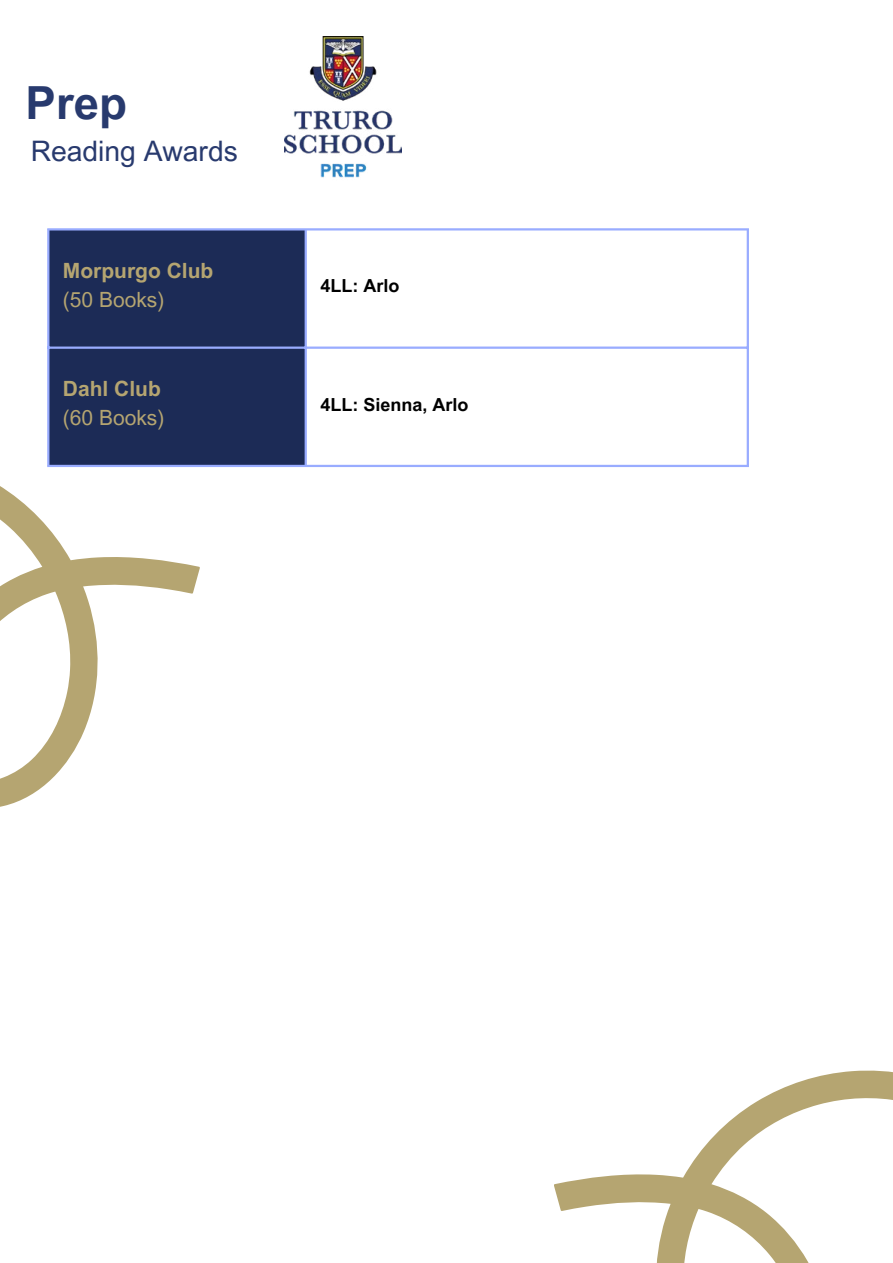
<style>
.page{position:relative;width:893px;height:1263px;background:#fff}
.page>*{position:absolute;margin:0;border:0;box-sizing:border-box;transform-origin:0 0}
.t1{font:700 45.6px "Arial MT Pro";color:#283a6e}
.t2{font:28.2px "Arial MT Pro";color:#283a6e}
.t3{font:700 21px "Arial MT Pro";color:#b5a571}
.t4{font:21px "Arial MT Pro";color:#b5a571}
.t5{font:700 18px "Arial MT Pro";color:#000}
</style>
<div class="page">
<svg style="left:0;top:486px;width:199px;height:321px"></svg>
<svg style="left:554px;top:1070px;width:339px;height:193px"></svg>
<div style="left:49px;top:230px;width:256px;height:235px;background:#1c2b56"></div>
<hr style="left:47px;top:230px;width:2px;height:235px;background:#99acff">
<hr style="left:305px;top:230px;width:2px;height:235px;background:#99acff">
<hr style="left:747px;top:230px;width:2px;height:235px;background:#99acff">
<hr style="left:47px;top:228px;width:702px;height:2px;background:#99acff">
<hr style="left:47px;top:346px;width:702px;height:3px;background:#99acff">
<hr style="left:47px;top:465px;width:702px;height:2px;background:#99acff">
<img style="left:284px;top:36px;width:117px;height:142px">
<h1 class="t1" style="left:26px;top:77px;width:103px">Prep</h1>
<h2 class="t2" style="left:31px;top:135px;width:209px">Reading Awards</h2>
<p class="t3" style="left:63px;top:258px;width:152px">Morpurgo Club</p>
<p class="t4" style="left:63px;top:288px;width:103px">(50 Books)</p>
<p class="t3" style="left:63px;top:376px;width:99px">Dahl Club</p>
<p class="t4" style="left:63px;top:406px;width:103px">(60 Books)</p>
<p class="t5" style="left:320px;top:275px;width:81px">4LL: Arlo</p>
<p class="t5" style="left:320px;top:394px;width:150px">4LL: Sienna, Arlo</p>
</div>
